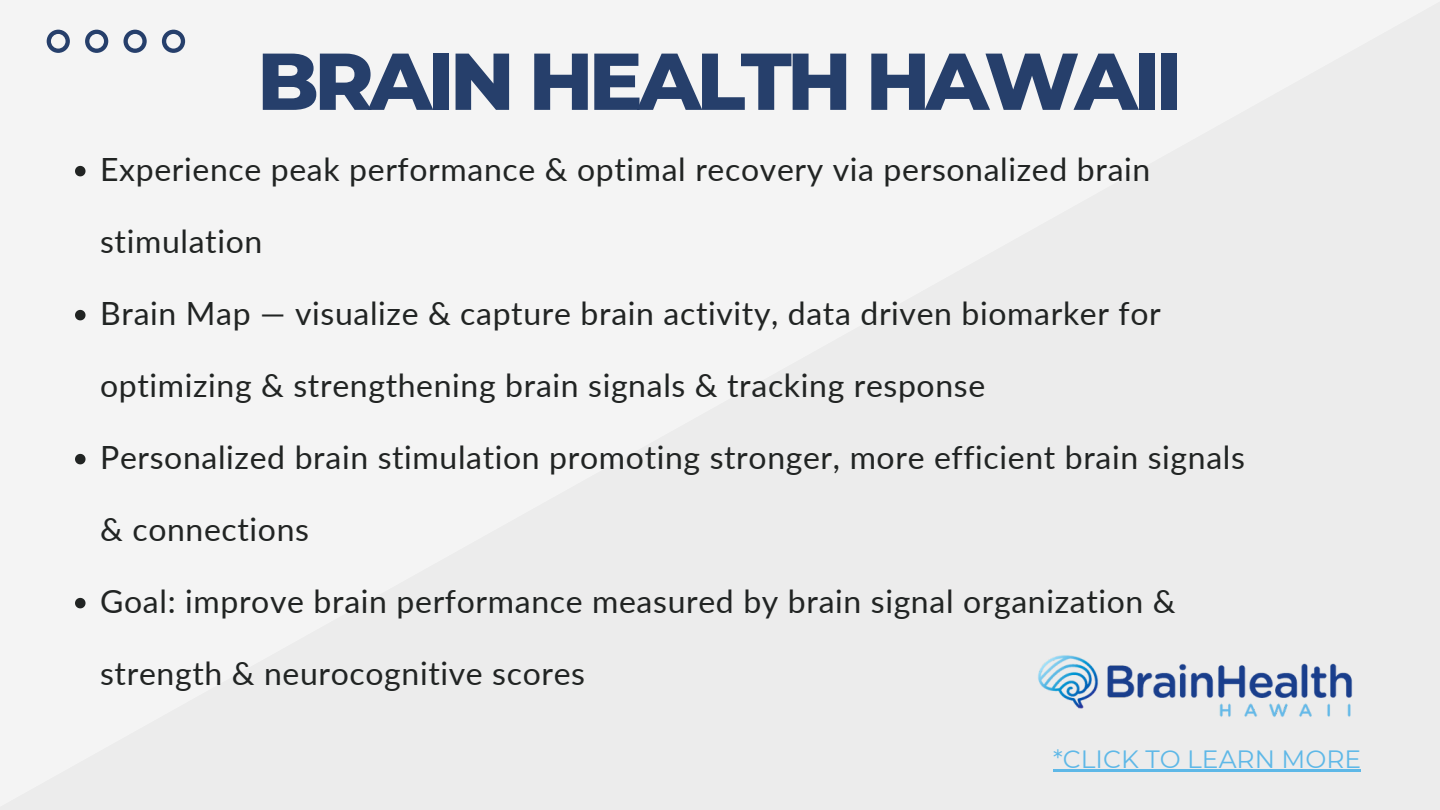
<style>
.page{position:relative;width:1440px;height:810px;background:#f4f4f4}
.page>*{position:absolute;margin:0;border:0;box-sizing:border-box;transform-origin:0 0}
.t1{font:800 80.4px "Montserrat";letter-spacing:-.06em;color:#263f6b}
.t2{font:32px "Lato";letter-spacing:.02em;color:#212423}
.t3{font:25px "Montserrat";color:#5eb8e7}
</style>
<div class="page">
<svg style="left:75px;top:166px;width:11px;height:10px"></svg>
<svg style="left:75px;top:310px;width:11px;height:10px"></svg>
<svg style="left:75px;top:454px;width:11px;height:10px"></svg>
<svg style="left:75px;top:598px;width:11px;height:10px"></svg>
<svg style="left:47px;top:30px;width:138px;height:23px"></svg>
<hr style="left:1053px;top:769px;width:308px;height:2px;background:#5eb8e7">
<img style="left:1028px;top:643px;width:333px;height:87px">
<h1 class="t1" style="left:257px;top:32px;width:927px">BRAIN HEALTH HAWAII</h1>
<p class="t2" style="left:100px;top:149px;width:1052px">Experience peak performance &amp; optimal recovery via personalized brain</p>
<p class="t2" style="left:100px;top:221px;width:164px">stimulation</p>
<p class="t2" style="left:100px;top:293px;width:1062px">Brain Map — visualize &amp; capture brain activity, data driven biomarker for</p>
<p class="t2" style="left:100px;top:365px;width:887px">optimizing &amp; strengthening brain signals &amp; tracking response</p>
<p class="t2" style="left:100px;top:437px;width:1146px">Personalized brain stimulation promoting stronger, more efficient brain signals</p>
<p class="t2" style="left:100px;top:509px;width:210px">&amp; connections</p>
<p class="t2" style="left:100px;top:581px;width:1077px">Goal: improve brain performance measured by brain signal organization &amp;</p>
<p class="t2" style="left:100px;top:653px;width:487px">strength &amp; neurocognitive scores</p>
<p class="t3" style="left:1053px;top:744px;width:310px">*CLICK TO LEARN MORE</p>
</div>
